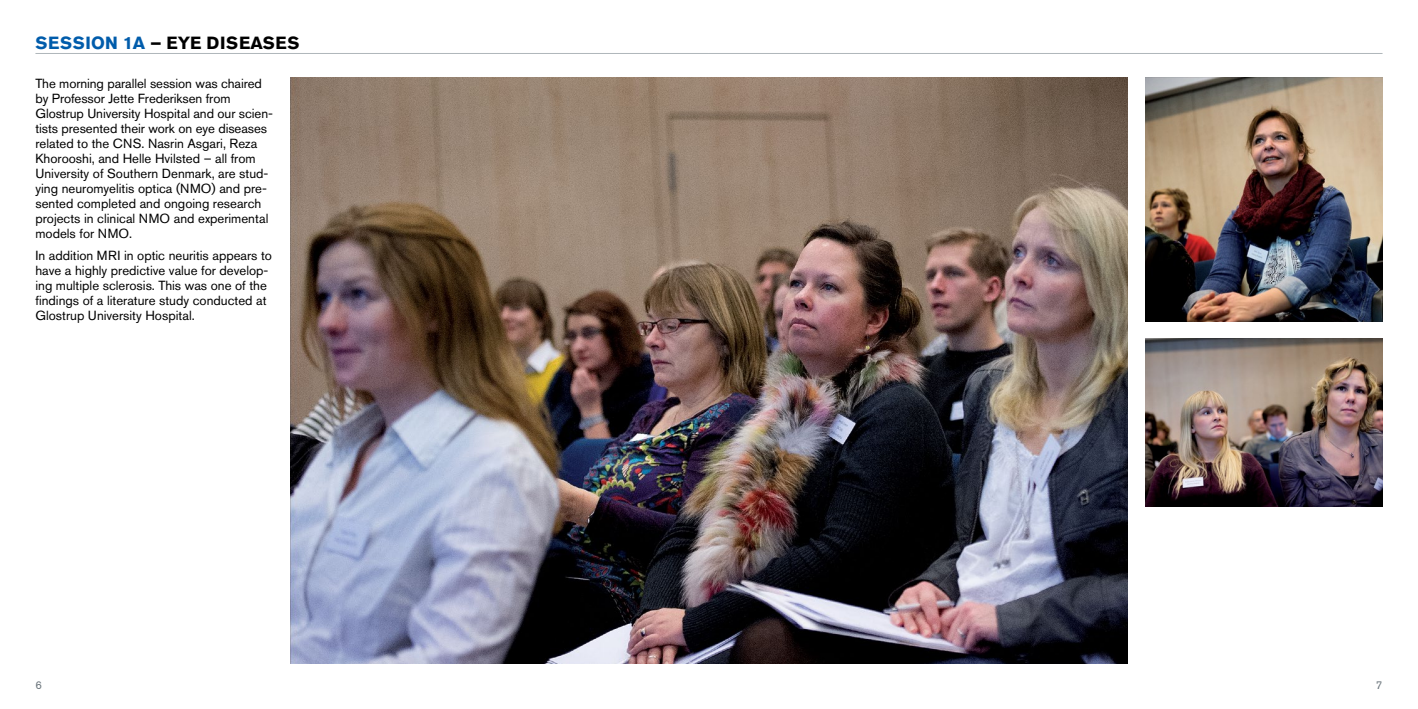
<style>
.page{position:relative;width:1418px;height:709px;background:#fff}
.page>*{position:absolute;margin:0;border:0;box-sizing:border-box;transform-origin:0 0}
.t1{font:700 17.5px "Akzidenz Grotesk BE";letter-spacing:.04em;color:#000}
.t2{font:13.12px/15px "Akzidenz Grotesk BE";color:#000}
.t3{font:11.25px "Akzidenz Grotesk BE";color:#6a747b}
.s1{color:#005cab}
</style>
<div class="page">
<img style="left:1145px;top:338px;width:237px;height:168px">
<img style="left:291px;top:78px;width:836px;height:585px">
<img style="left:1145px;top:78px;width:237px;height:243px">
<hr style="left:35px;top:53px;width:674px;height:1px;background:#b0b7bb">
<hr style="left:709px;top:53px;width:673px;height:1px;background:#b0b7bb">
<h1 class="t1" style="left:35px;top:32px;width:263px"><span class="s1">SESSION 1A</span> – EYE DISEASES</h1>
<p class="t2" style="left:35px;top:76px;width:239px">The morning parallel session was chaired by Professor Jette Frederiksen from Glostrup University Hospital and our scien&shy;tists presented their work on eye diseases related to the CNS. Nasrin Asgari, Reza Khorooshi, and Helle Hvilsted – all from University of Southern Denmark, are stud&shy;ying neuromyelitis optica (NMO) and pre&shy;sented completed and ongoing research projects in clinical NMO and experimental models for NMO.</p>
<p class="t2" style="left:35px;top:248px;width:238px">In addition MRI in optic neuritis appears to have a highly predictive value for develop&shy;ing multiple sclerosis. This was one of the findings of a literature study conducted at Glostrup University Hospital.</p>
<p class="t3" style="left:35px;top:678px;width:8px">6</p>
<p class="t3" style="left:1375px;top:678px;width:8px">7</p>
</div>
